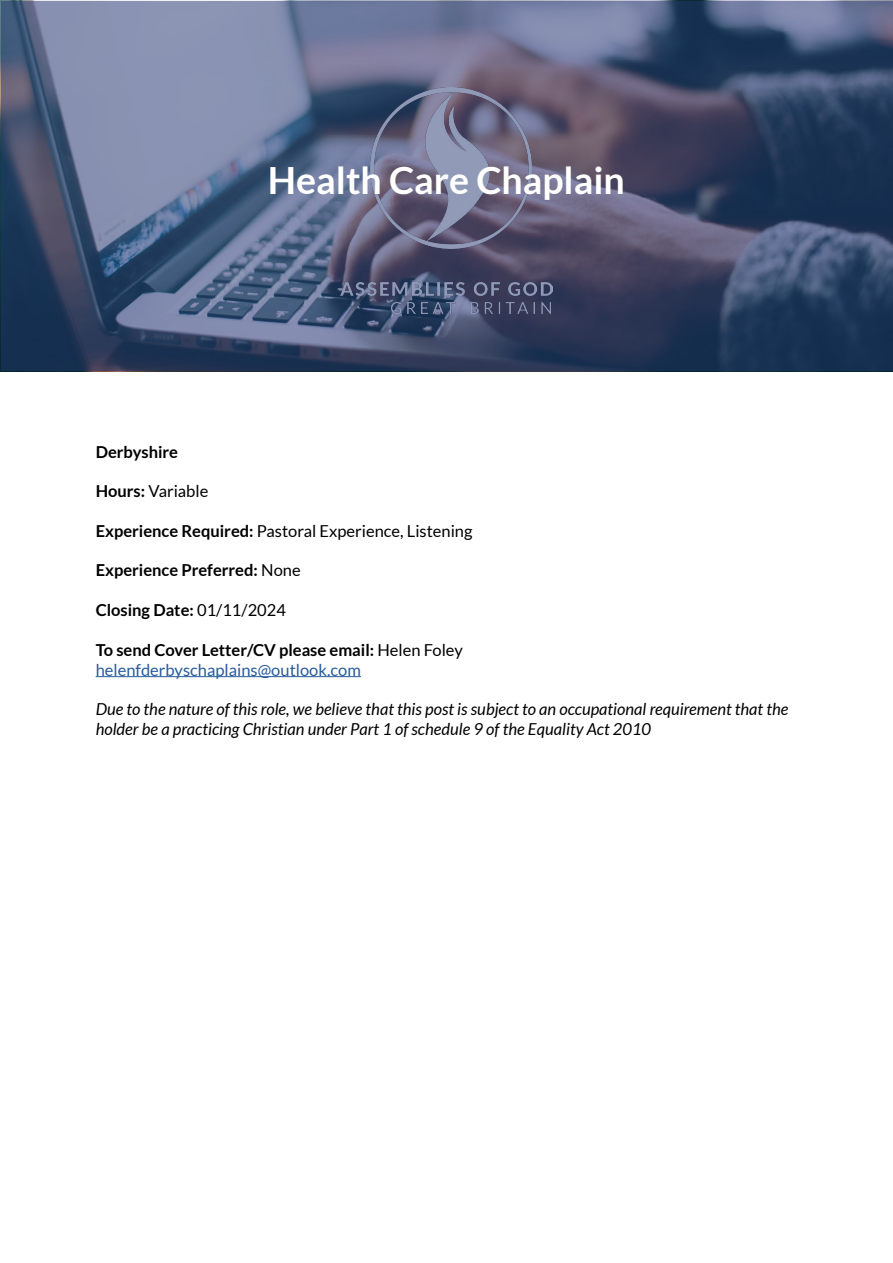
<style>
.page{position:relative;width:893px;height:1263px;background:#fff}
.page>*{position:absolute;margin:0;border:0;box-sizing:border-box;transform-origin:0 0}
.t1{font:700 37.5px "Lato";color:#fff}
.t2{font:italic 16.5px/19.8px "Lato";color:#000}
.t3{font:16.5px/19.8px "Lato";color:#275b9b}
.t4{font:16.5px "Lato";color:#000}
.t5{font:700 16.5px "Lato";color:#000}
.s1{font-weight:700}
.s2{font-weight:400}
.s3{font-weight:700;color:#000}
.s4{color:#000}
</style>
<div class="page">
<svg style="left:1px;top:1px;width:891px;height:369px;background:#515c7b"></svg>
<hr style="left:96px;top:676px;width:265px;height:1px;background:#275b9b">
<h1 class="t1" style="left:268px;top:159px;width:358px">Health Care Chaplain</h1>
<p class="t5" style="left:96px;top:442px;width:84px">Derbyshire</p>
<p class="t4" style="left:96px;top:482px;width:114px"><span class="s1">Hours:</span> Variable</p>
<p class="t4" style="left:96px;top:522px;width:378px"><span class="s1">Experience Required:</span> Pastoral Experience, Listening</p>
<p class="t5" style="left:96px;top:561px;width:206px">Experience Preferred: <span class="s2">None</span></p>
<p class="t5" style="left:96px;top:601px;width:192px">Closing Date: <span class="s2">01/11/2024</span></p>
<p class="t3" style="left:96px;top:640px;width:369px"><span class="s3">To send Cover Letter/CV please email:</span> <span class="s4">Helen Foley </span>helenfderbyschaplains@outlook.com</p>
<p class="t2" style="left:96px;top:700px;width:694px">Due to the nature of this role, we believe that this post is subject to an occupational requirement that the holder be a practicing Christian under Part 1 of schedule 9 of the Equality Act 2010</p>
</div>
